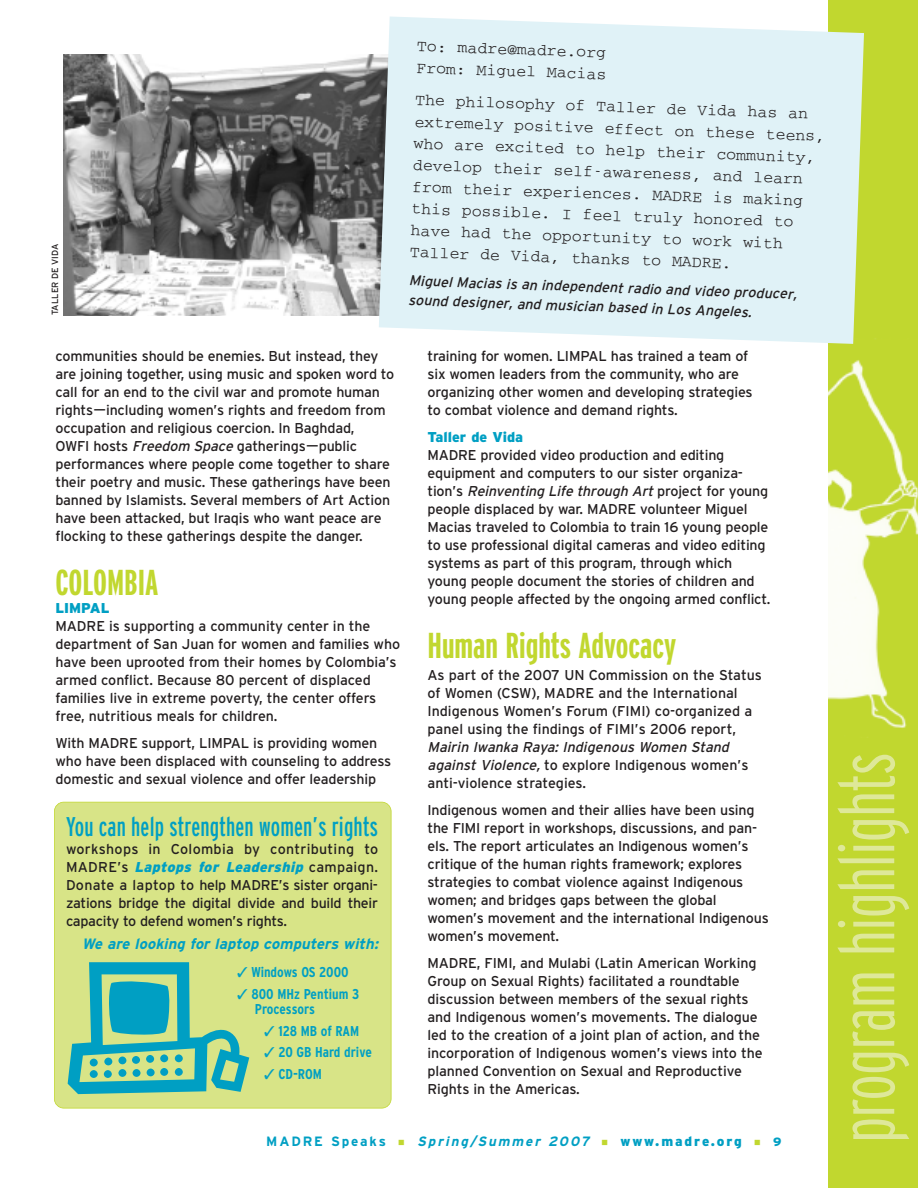
<style>
.page{position:relative;width:918px;height:1188px;background:#fff}
.page>*{position:absolute;margin:0;border:0;box-sizing:border-box;transform-origin:0 0}
.t1{font:174px "Dick And Jane";color:#009fc3}
.t2{font:78px "Geo Int Lig Com";letter-spacing:-.015em;color:#dee899}
.t3{font:36px "Geo Int Bol Com";color:#c1d72f}
.t4{font:27px "Geo Int Reg Com";letter-spacing:.005em;color:#009fc3}
.t5{font:16.5px/21.8px "Courier";color:#231f20}
.t6{font:italic 700 15px "Geo Int";color:#009fc3}
.t7{font:14.25px/18px "Geo Int";letter-spacing:-.015em;color:#231f20}
.t8{font:italic 14.25px/18px "Geo Int";color:#231f20}
.t9{font:italic 14.25px/19.5px "Geo Int";color:#231f20}
.t10{font:14.25px/15px "Geo Int Bol Con";color:#009fc3}
.t11{font:900 14.25px "Geo Int";color:#009fc3}
.t12{font:italic 700 13.5px "Geo Int";letter-spacing:.135em;color:#009fc3}
.t13{font:900 13.5px "Geo Int";letter-spacing:.145em;color:#009fc3}
.t14{font:700 13.5px "Geo Int";letter-spacing:.135em;color:#009fc3}
.t15{font:900 12px "Geo Int";color:#009fc3}
.t16{font:9px "Geo Int";color:#231f20}
.s1{font-style:italic}
.s2{font-weight:900;font-style:italic;color:#009fc3}
.s3{font-style:inherit}
.s4{font-style:normal}
</style>
<div class="page">
<div style="left:828px;top:0;width:90px;height:1188px;background:#c1d72f"></div>
<img style="left:828px;top:338px;width:90px;height:390px">
<div style="left:54px;top:802px;width:337px;height:306px;background:#d8e487;border-radius:9px"></div>
<div style="left:54px;top:802px;width:338px;height:306px;border:2px solid #c1d72f;border-radius:10px"></div>
<img style="left:63px;top:54px;width:316px;height:261px">
<svg style="left:379px;top:17px;width:485px;height:327px;background:#dff0f3"></svg>
<p class="t16" style="left:50px;top:315px;width:73px;rotate:-90deg">TALLER DE VIDA</p>
<p class="t5" style="left:418px;top:36px;width:192px;rotate:2deg">To: madre@madre.org<br>From: Miguel Macias</p>
<p class="t5" style="left:416px;top:90px;width:412px;rotate:2deg">The philosophy of Taller de Vida has an extremely positive effect on these teens, who are excited to help their community, develop their self-awareness, and learn from their experiences. MADRE is making this possible. I feel truly honored to have had the opportunity to work with Taller de Vida, thanks to MADRE.</p>
<p class="t9" style="left:409px;top:271px;width:390px;rotate:2deg">Miguel Macias is an independent radio and video producer, sound designer, and musician based in Los Angeles.</p>
<p class="t7" style="left:55px;top:347px;width:340px">communities should be enemies. But instead, they are joining together, using music and spoken word to call for an end to the civil war and promote human rights—including women’s rights and freedom from occupation and religious coercion. In Baghdad,<br>OWFI hosts <span class="s1">Freedom Space</span> gatherings—public performances where people come together to share their poetry and music. These gatherings have been banned by Islamists. Several members of Art Action have been attacked, but Iraqis who want peace are flocking to these gatherings despite the danger.</p>
<h3 class="t3" style="left:56px;top:561px;width:104px">COLOMBIA</h3>
<p class="t11" style="left:56px;top:600px;width:56px">LIMPAL</p>
<p class="t7" style="left:55px;top:617px;width:346px">MADRE is supporting a community center in the department of San Juan for women and families who have been uprooted from their homes by Colombia’s armed conflict. Because 80 percent of displaced families live in extreme poverty, the center offers free, nutritious meals for children.</p>
<p class="t7" style="left:55px;top:734px;width:337px">With MADRE support, LIMPAL is providing women who have been displaced with counseling to address domestic and sexual violence and offer leadership</p>
<h3 class="t4" style="left:66px;top:811px;width:313px">You can help strengthen women’s rights</h3>
<p class="t7" style="left:66px;top:840px;width:314px;text-align:justify">workshops in Colombia by contributing to MADRE’s <span class="s2">Laptops for Leadership</span> campaign.<br>Donate a laptop to help MADRE’s sister organi&shy;zations bridge the digital divide and build their capacity to defend women’s rights.</p>
<p class="t6" style="left:82px;top:935px;width:298px">We are looking for laptop computers with:</p>
<p class="t10" style="left:237px;top:965px;width:113px">✓ Windows OS 2000</p>
<p class="t10" style="left:255px;top:986px;width:106px;text-indent:-18px">✓ 800 MHz Pentium 3<br>Processors</p>
<p class="t10" style="left:264px;top:1023px;width:97px">✓ 128 MB of RAM</p>
<p class="t10" style="left:264px;top:1045px;width:109px">✓ 20 GB Hard drive</p>
<p class="t10" style="left:264px;top:1067px;width:59px">✓ CD-ROM</p>
<h1 class="t1" style="left:59px;top:931px;width:194px">d</h1>
<p class="t7" style="left:427px;top:347px;width:327px">training for women. LIMPAL has trained a team of six women leaders from the community, who are organizing other women and developing strategies to combat violence and demand rights.</p>
<p class="t11" style="left:428px;top:429px;width:97px">Taller de Vida</p>
<p class="t7" style="left:427px;top:446px;width:345px">MADRE provided video production and editing equipment and computers to our sister organiza-<br>t i o n ’ s <span class="s1">Reinventing Life through Art</span> p roj e c t fo r yo u n g people displaced by war. MADRE volunteer Miguel Macias traveled to Colombia to train 16 young people to use professional digital cameras and video editing systems as part of this program, through which young people document the stories of children and young people affected by the ongoing armed conflict.</p>
<h3 class="t3" style="left:428px;top:624px;width:250px">Human Rights Advocacy</h3>
<p class="t7" style="left:428px;top:666px;width:336px">As part of the 2007 UN Commission on the Status of Women (CSW), MADRE and the International Indigenous Women’s Forum (FIMI) co-organized a panel using the findings of FIMI’s 2006 report,</p>
<p class="t8" style="left:427px;top:738px;width:323px">Mairin Iwanka Raya: Indigenous Women Stand against Violence<span class="s3">,</span> <span class="s4">to explore Indigenous women’s anti-violence strategies.</span></p>
<p class="t7" style="left:427px;top:801px;width:343px">Indigenous women and their allies have been using the FIMI report in workshops, discussions, and pan&shy;els. The report articulates an Indigenous women’s critique of the human rights framework; explores strategies to combat violence against Indigenous women; and bridges gaps between the global women’s movement and the international Indigenous women’s movement.</p>
<p class="t7" style="left:427px;top:954px;width:337px">MADRE, FIMI, and Mulabi (Latin American Working Group on Sexual Rights) facilitated a roundtable discussion between members of the sexual rights and Indigenous women’s movements. The dialogue led to the creation of a joint plan of action, and the incorporation of Indigenous women’s views into the planned Convention on Sexual and Reproductive Rights in the Americas.</p>
<p class="t14" style="left:266px;top:1134px;width:121px">MADRE Speaks</p>
<p class="t12" style="left:417px;top:1134px;width:174px">Spring/Summer 2007</p>
<p class="t13" style="left:620px;top:1134px;width:123px">www.madre.org</p>
<p class="t15" style="left:773px;top:1135px;width:10px">9</p>
<h2 class="t2" style="left:822px;top:1143px;width:392px;rotate:-90deg">program highlights</h2>
</div>
